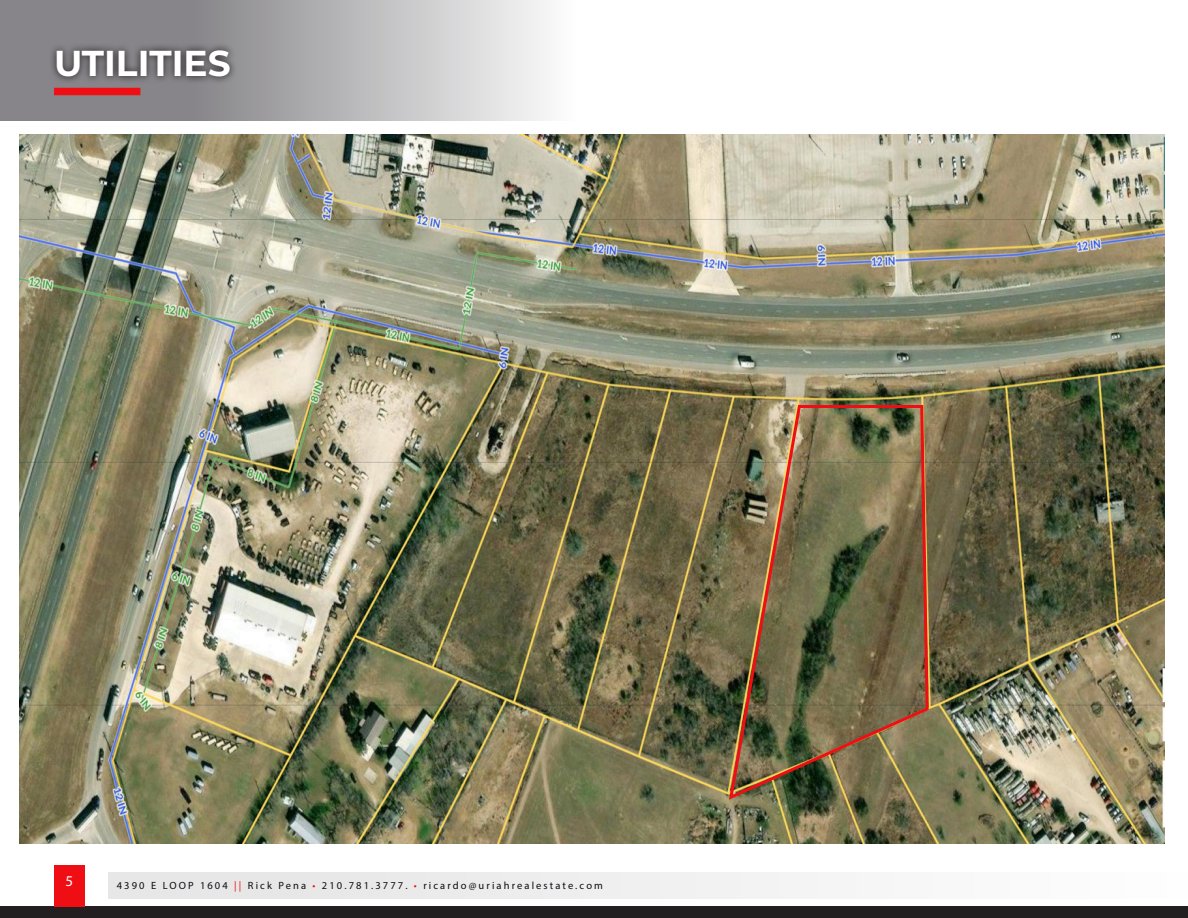
<style>
.page{position:relative;width:1188px;height:918px;background:#fff}
.page>*{position:absolute;margin:0;border:0;box-sizing:border-box;transform-origin:0 0}
.P_-_Paragraph_Style3{font:700 36px "Montserrat";color:#fff}
.Paragraph_Style1{font:15px "Myriad Pro";color:#fff}
.P_-_Paragraph_Style3-2{font:10.5px "Myriad Pro";letter-spacing:.2em;color:#0f0c13}
.s1{color:#ef0e14}
</style>
<div class="page">
<div style="left:0;top:907px;width:1188px;height:11px;background:#231f20"></div>
<div style="left:54px;top:865px;width:31px;height:42px;background:#ef0e14"></div>
<svg style="left:0;top:0;width:546px;height:120px;background:#aeadb0"></svg>
<svg style="left:49px;top:42px;width:189px;height:43px;background:#6e6b6e"></svg>
<div style="left:54px;top:88px;width:86px;height:7px;background:#ef0e14"></div>
<div style="left:108px;top:873px;width:1080px;height:26px;background:#f0f0f0"></div>
<img style="left:20px;top:135px;width:1144px;height:709px">
<img style="left:727px;top:403px;width:203px;height:399px">
<p class="P_-_Paragraph_Style3" style="left:54px;top:37px;width:178px">UTILITIES</p>
<p class="Paragraph_Style1" style="left:65px;top:872px;width:9px">5</p>
<p class="P_-_Paragraph_Style3-2" style="left:117px;top:879px;width:488px">4390 E LOOP 1604 <span class="s1">||</span> Rick Pena <span class="s1">•</span> 210.781.3777. <span class="s1">•</span> ricardo@uriahrealestate.com</p>
</div>
